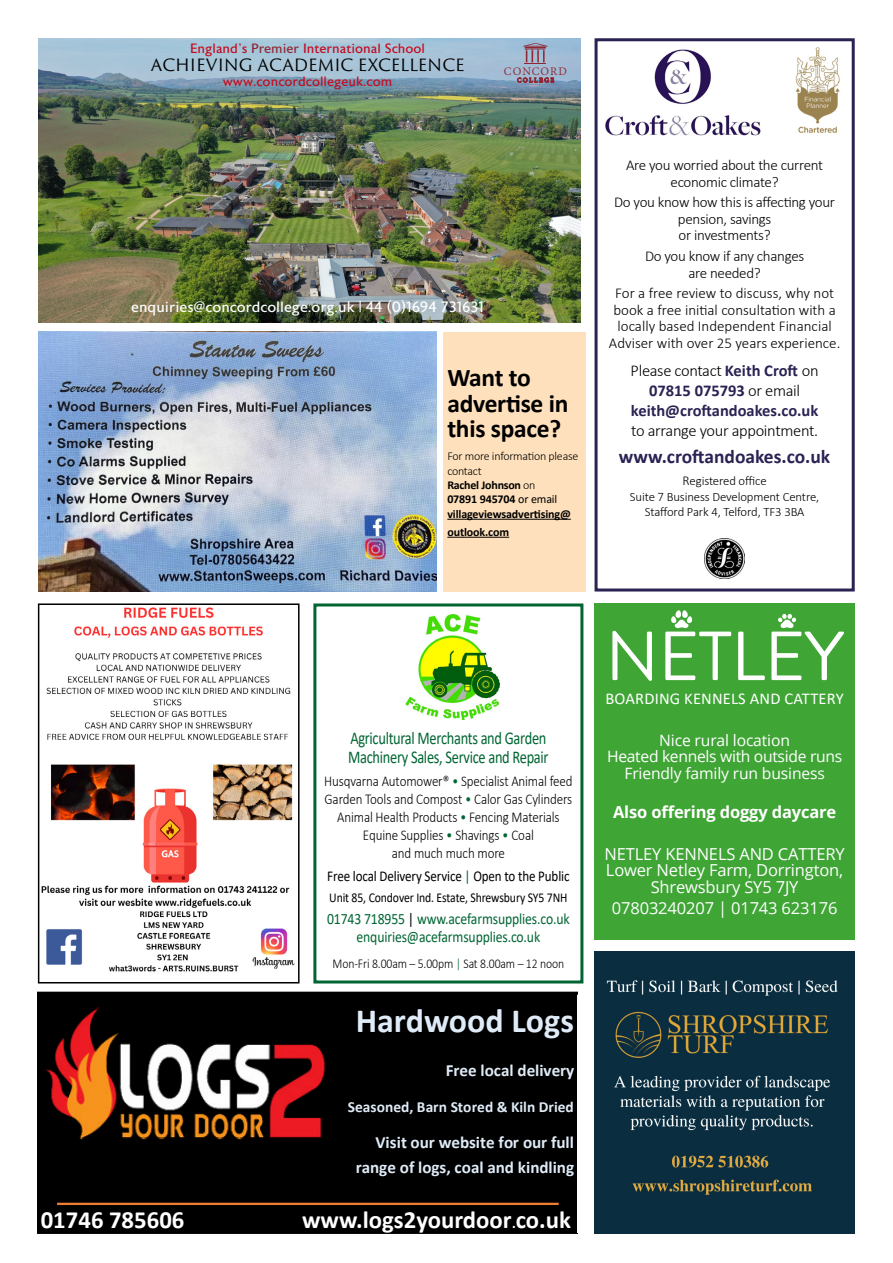
<style>
.page{position:relative;width:893px;height:1263px;background:#fff}
.page>*{position:absolute;margin:0;border:0;box-sizing:border-box;transform-origin:0 0}
.t1{font:69.3px "Brandon Grotesque";letter-spacing:-.01em;color:#fff}
.t2{font:700 34.05px "Calibri";color:#dfebf7}
.t3{font:700 25.5px/25.5px "Calibri";letter-spacing:-.01em;color:#000}
.t4{font:700 24.75px "Calibri";color:#fff}
.t5{font:700 19.5px "Calibri";color:#2a2253}
.t6{font:18px/19.5px "Calibri";letter-spacing:-.02em;color:#006533;scale:.8 1}
.t7{font:700 17.1px/24.9px "Calibri";color:#dfebf7;text-align:right}
.t8{font:16.5px/16.5px "Open Sans";letter-spacing:-.01em;color:#fff;text-align:center}
.t9{font:700 16.5px/19.8px "Calibri";color:#2a2253;text-align:center}
.t10{font:16.5px "Trajan Sans Pro";letter-spacing:-.005em;color:#000}
.t11{font:300 16.5px "Calibri";letter-spacing:-.02em;color:#000}
.t12{font:16.5px "Calibri";letter-spacing:.01em;color:#fff}
.t13{font:700 16.5px "Open Sans";letter-spacing:-.01em;color:#fff}
.t14{font:15.75px/18px "Calibri";letter-spacing:-.01em;color:#006533;text-align:center;scale:.87 1}
.t15{font:15.6px/16.5px "Open Sans";letter-spacing:-.01em;color:#fff;text-align:center}
.t16{font:700 15.45px "Calibri";color:#dfebf7}
.t17{font:300 15px/16.5px "Calibri";letter-spacing:-.01em;color:#000;text-align:center}
.t18{font:300 15px/18px "Calibri";letter-spacing:-.01em;color:#000;text-align:center;scale:.87 1}
.t19{font:15px "Astoria Sans";color:#fff}
.t20{font:15px "Calibri";letter-spacing:-.01em;color:#000;scale:.87 1}
.t21{font:13.5px "Astoria Sans";color:#c40b20}
.t22{font:13.5px "Calibri";letter-spacing:-.01em;color:#000;scale:.87 1}
.t23{font:300 13.5px "Calibri";letter-spacing:-.01em;color:#000;scale:.87 1}
.t24{font:300 12.75px/15.3px "Calibri";letter-spacing:-.01em;color:#000;text-align:center}
.t25{font:12.6px "Adobe Gurmukhi";color:#922734}
.t26{font:700 12px/14.4px "Calibri";letter-spacing:-.01em;color:#000}
.s1{color:#922734}
.s2{font-weight:300}
.s3{font-weight:400}
.s4{font-weight:300;color:#000}
.s5{font-size:13.5px}
.s6{color:#006533}
.s7{color:#000}
.s8{font-size:13.95px}
</style>
<div class="page">
<div style="left:595px;top:38px;width:260px;height:553px;border:3px solid #2a2253"></div>
<img style="left:605px;top:47px;width:235px;height:89px">
<img style="left:705px;top:538px;width:40px;height:41px">
<div style="left:313px;top:603px;width:270px;height:380px;border:3px solid #006533"></div>
<img style="left:405px;top:614px;width:94px;height:106px">
<img style="left:39px;top:38px;width:542px;height:284px">
<svg style="left:517px;top:78px;width:37px;height:4px"></svg>
<svg style="left:523px;top:43px;width:25px;height:21px"></svg>
<img style="left:39px;top:332px;width:398px;height:259px">
<div style="left:443px;top:332px;width:143px;height:259px;background:#fee0bc"></div>
<hr style="left:447px;top:519px;width:124px;height:1px;background:#000">
<hr style="left:447px;top:537px;width:62px;height:1px;background:#000">
<div style="left:38px;top:992px;width:539px;height:208px;background:#000"></div>
<img style="left:38px;top:994px;width:297px;height:157px">
<div style="left:38px;top:1200px;width:539px;height:33px;background:#000"></div>
<hr style="left:57px;top:1203px;width:502px;height:2px;background:#ed7d31">
<img style="left:595px;top:951px;width:260px;height:282px">
<div style="left:595px;top:603px;width:260px;height:337px;background:#3fa535"></div>
<svg style="left:778px;top:614px;width:18px;height:14px"></svg>
<div style="left:675px;top:610px;width:6px;height:8px;background:#fff;border-radius:3px"></div>
<div style="left:682px;top:610px;width:6px;height:8px;background:#fff;border-radius:3px"></div>
<svg style="left:671px;top:616px;width:21px;height:12px"></svg>
<img style="left:41px;top:607px;width:254px;height:365px">
<div style="left:38px;top:603px;width:262px;height:380px;border:2px solid #000"></div>
<p class="t21" style="left:190px;top:41px;width:237px">England’s <span class="s1">Premier</span> International School</p>
<p class="t10" style="left:151px;top:53px;width:315px">ACHIEVING ACADEMIC EXCELLENCE</p>
<p class="t21" style="left:223px;top:74px;width:171px">www.concordcollegeuk.com</p>
<p class="t25" style="left:504px;top:64px;width:64px">C O N CO R D</p>
<p class="t19" style="left:131px;top:298px;width:354px">enquiries@concordcollege.org.uk | 44 (0)1694 731631</p>
<h3 class="t3" style="left:447px;top:365px;width:123px">Want to advertise in this space?</h3>
<p class="t26" style="left:447px;top:449px;width:133px"><span class="s2">For more information please contact<br></span>Rachel Johnson <span class="s2">on<br></span>07891 945704 <span class="s3">or email </span>villageviewsadvertising@</p>
<p class="t26" style="left:447px;top:524px;width:63px">outlook.com</p>
<p class="t17" style="left:626px;top:157px;width:199px">Are you worried about the current economic climate?</p>
<p class="t17" style="left:614px;top:194px;width:222px">Do you know how this is affecting your pension, savings<br>or investments?</p>
<p class="t17" style="left:645px;top:248px;width:161px">Do you know if any changes are needed?</p>
<p class="t17" style="left:609px;top:285px;width:233px">For a free review to discuss, why not book a free initial consultation with a locally based Independent Financial Adviser with over 25 years experience.</p>
<p class="t9" style="left:631px;top:361px;width:189px"><span class="s4">Please contact</span> Keith Croft <span class="s4">on<br></span>07815 075793 <span class="s4">or email </span>keith@croftandoakes.co.uk</p>
<p class="t11" style="left:631px;top:420px;width:189px">to arrange your appointment.</p>
<h3 class="t5" style="left:619px;top:443px;width:213px">www.croftandoakes.co.uk</h3>
<p class="t24" style="left:630px;top:473px;width:191px"><span class="s5">R</span>egistered office<br>Suite 7 Business Development Centre,<br>Stafford Park 4, Telford, TF3 3BA</p>
<p class="t6" style="left:348px;top:728px;width:252px">Agricultural Merchants and Garden<br>Machinery Sales, Service and Repair</p>
<p class="t18" style="left:324px;top:771px;width:287px">Husqvarna Automower® <span class="s6">•</span> Specialist Animal feed Garden Tools and Compost <span class="s6">•</span> Calor Gas Cylinders Animal Health Products <span class="s6">•</span> Fencing Materials Equine Supplies <span class="s6">•</span> Shavings <span class="s6">•</span> Coal<br>and much much more</p>
<p class="t20" style="left:327px;top:866px;width:280px">Free local Delivery Service <span class="s6">|</span> Open to the Public</p>
<p class="t22" style="left:329px;top:888px;width:275px">Unit 85, Condover Ind. Estate, Shrewsbury SY5 7NH</p>
<p class="t14" style="left:327px;top:909px;width:280px">01743 718955 <span class="s7">|</span> www.acefarmsupplies.co.uk enquiries@acefarmsupplies.co.uk</p>
<p class="t23" style="left:333px;top:955px;width:268px">Mon-Fri 8.00am – 5.00pm <span class="s6">|</span> Sat 8.00am – 12 noon</p>
<h2 class="t2" style="left:356px;top:997px;width:220px">Hardwood Logs</h2>
<p class="t7" style="left:446px;top:1058px;width:130px">Free local delivery</p>
<p class="t16" style="left:348px;top:1096px;width:227px">Seasoned, Barn Stored &amp; Kiln Dried</p>
<p class="t7" style="left:356px;top:1130px;width:220px">Visit our website for our full range of logs, coal and kindling</p>
<h3 class="t4" style="left:41px;top:1202px;width:145px">01746 785606</h3>
<h3 class="t4" style="left:302px;top:1202px;width:271px">www.logs2yourdoor<span class="s8">.</span>co.uk</h3>
<h1 class="t1" style="left:605px;top:609px;width:240px">NETLEY</h1>
<p class="t12" style="left:605px;top:687px;width:240px">BOARDING KENNELS AND CATTERY</p>
<p class="t15" style="left:607px;top:731px;width:237px">Nice rural location<br>Heated kennels with outside runs<br>Friendly family run business</p>
<p class="t13" style="left:613px;top:800px;width:225px">Also offering doggy daycare</p>
<p class="t8" style="left:605px;top:845px;width:242px">NETLEY KENNELS AND CATTERY<br>Lower Netley Farm, Dorrington,<br>Shrewsbury SY5 7JY</p>
<p class="t8" style="left:612px;top:899px;width:227px">07803240207 | 01743 623176</p>
</div>
